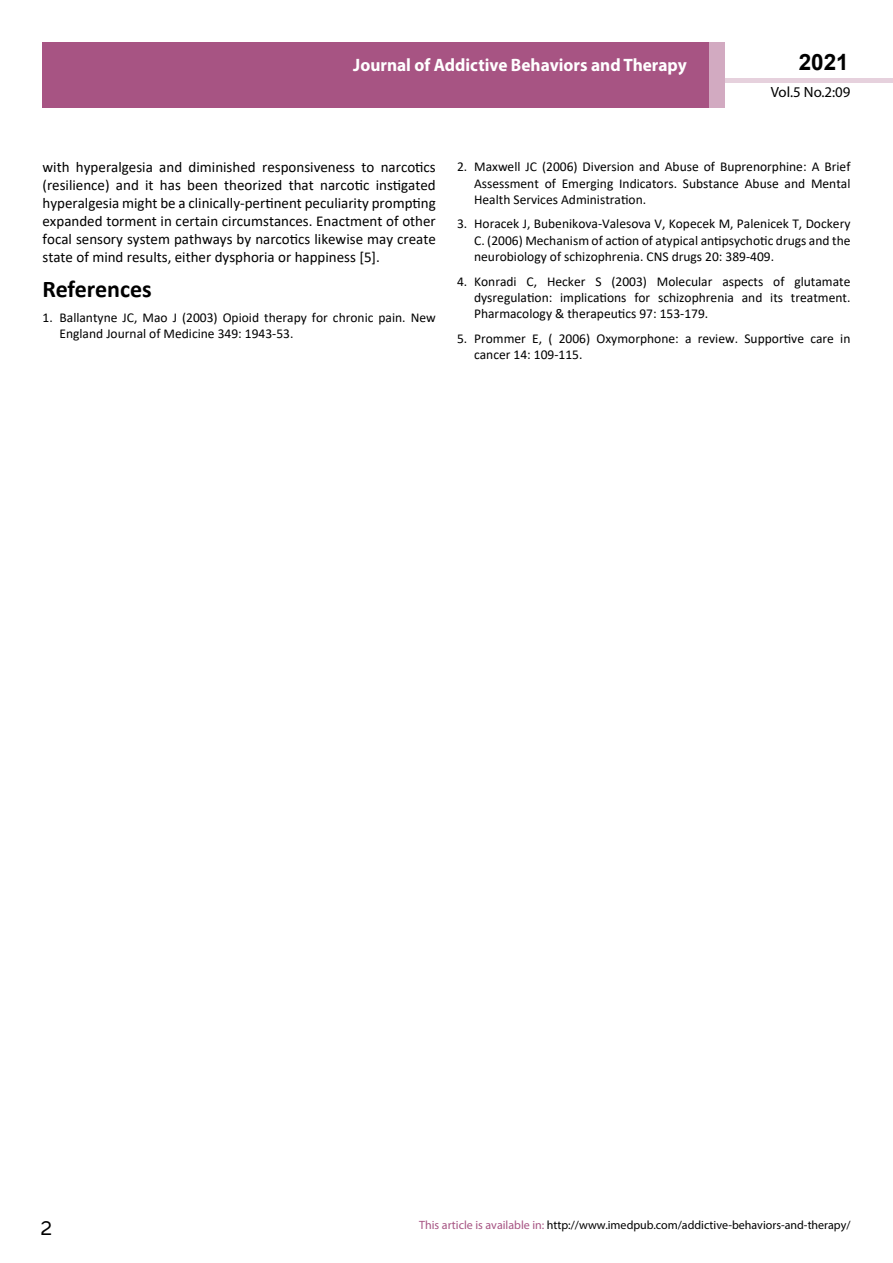
<style>
.page{position:relative;width:893px;height:1263px;background:#fff}
.page>*{position:absolute;margin:0;border:0;box-sizing:border-box;transform-origin:0 0}
.t1{font:25.5px "Tunga";color:#000}
.t2{font:700 24px "Calibri";color:#000}
.t3{font:700 22.5px "Arial";color:#000}
.t4{font:700 18px "Myriad Pro";color:#fff;scale:.96 1}
.t5{font:15px/18px "Calibri";color:#000;text-align:justify}
.t6{font:14.85px "Myriad Pro";color:#000}
.t7{font:13.5px/16.2px "Calibri";color:#000;text-align:justify}
.t8{font:12px "Myriad Pro";color:#000}
.s1{color:#a75483}
</style>
<div class="page">
<hr style="left:725px;top:78px;width:168px;height:4px;background:#e6d1dd">
<div style="left:43px;top:42px;width:666px;height:66px;background:#a75483"></div>
<div style="left:709px;top:42px;width:16px;height:66px;background:#d2aac1"></div>
<h3 class="t4" style="left:517px;top:53px;width:198px">ARCHIVOS DE MEDICINA</h3>
<h3 class="t3" style="left:799px;top:46px;width:52px">2021</h3>
<p class="t6" style="left:771px;top:83px;width:81px">Vol.5 No.2:09</p>
<h3 class="t4" style="left:353px;top:53px;width:349px">Journal of Addictive Behaviors and Therapy</h3>
<p class="t5" style="left:43px;top:158px;width:395px">with hyperalgesia and diminished responsiveness to narcotics (resilience) and it has been theorized that narcotic instigated hyperalgesia might be a clinically-pertinent peculiarity prompting expanded torment in certain circumstances. Enactment of other focal sensory system pathways by narcotics likewise may create state of mind results, either dysphoria or happiness [5].</p>
<h2 class="t2" style="left:43px;top:272px;width:111px">References</h2>
<p class="t7" style="left:60px;top:309px;width:378px;text-indent:-17px">1. Ballantyne JC, Mao J (2003) Opioid therapy for chronic pain. New<br>England Journal of Medicine 349: 1943-53.</p>
<p class="t7" style="left:474px;top:158px;width:378px;text-indent:-17px">2. Maxwell JC (2006) Diversion and Abuse of Buprenorphine: A Brief Assessment of Emerging Indicators. Substance Abuse and Mental Health Services Administration.</p>
<p class="t7" style="left:474px;top:215px;width:378px;text-indent:-17px">3. Horacek J, Bubenikova-Valesova V, Kopecek M, Palenicek T, Dockery C. (2006) Mechanism of action of atypical antipsychotic drugs and the neurobiology of schizophrenia. CNS drugs 20: 389-409.</p>
<p class="t7" style="left:474px;top:273px;width:378px;text-indent:-17px">4. Konradi C, Hecker S (2003) Molecular aspects of glutamate dysregulation: implications for schizophrenia and its treatment.<br>Pharmacology &amp; therapeutics 97: 153-179.</p>
<p class="t7" style="left:474px;top:330px;width:378px;text-indent:-17px">5. Prommer E, ( 2006) Oxymorphone: a review. Supportive care in cancer 14: 109-115.</p>
<h1 class="t1" style="left:41px;top:1211px;width:13px">2</h1>
<p class="t8" style="left:419px;top:1218px;width:433px"><span class="s1">This article is available in:</span> http://www.imedpub.com/addictive-behaviors-and-therapy/</p>
</div>
